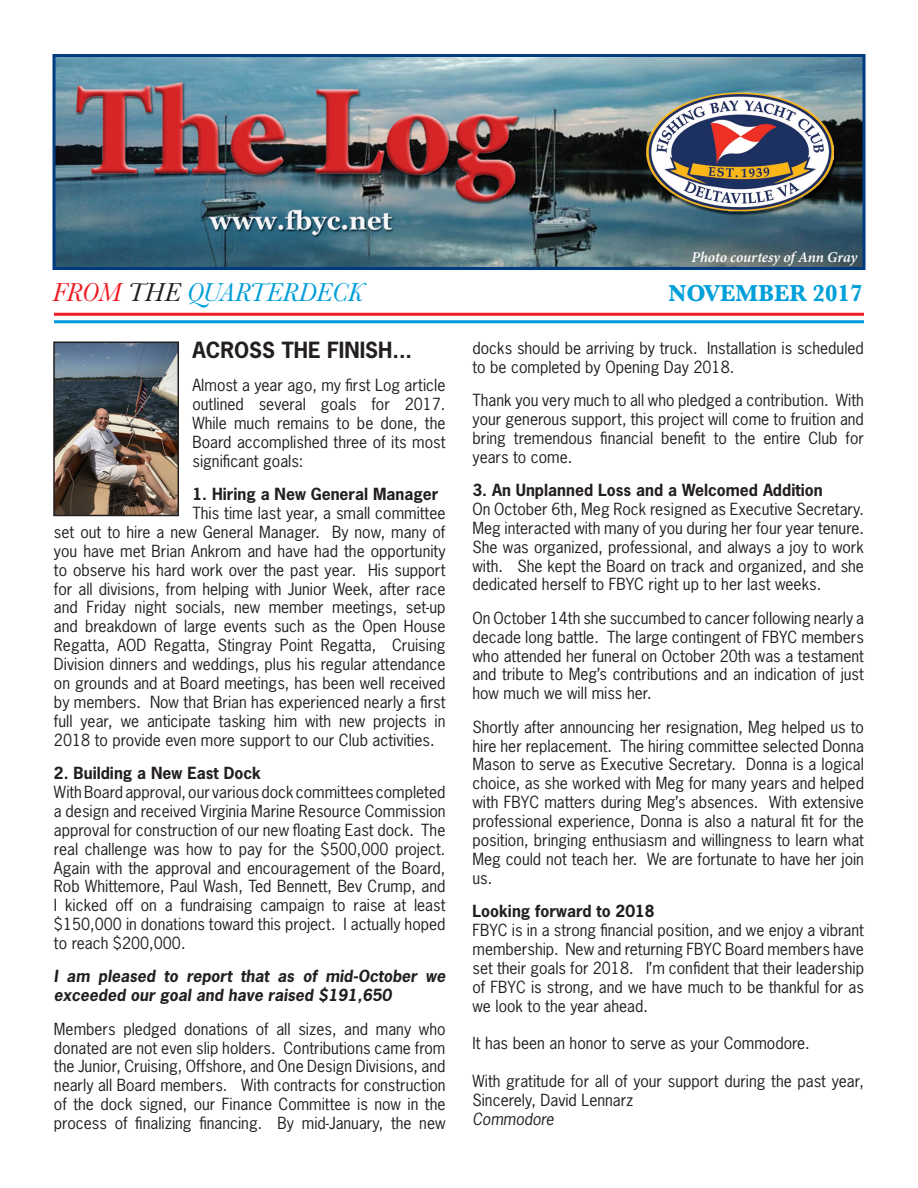
<style>
.page{position:relative;width:918px;height:1188px;background:#fff}
.page>*{position:absolute;margin:0;border:0;box-sizing:border-box;transform-origin:0 0}
.t1{font:italic 27px "Baskerville";color:#009fd9;scale:.96 1}
.t2{font:700 24px "Baskerville";color:#009fd9;scale:.96 1}
.t3{font:700 21px "News Gothic Std";color:#231f20}
.t4{font:15.75px/18.9px "News Gothic Std";color:#231f20;text-align:justify}
.t5{font:700 15.75px "News Gothic Std";color:#231f20}
.t6{font:italic 700 15.75px/18.9px "News Gothic Std";color:#231f20}
.t7{font:italic 15.75px "News Gothic Std";color:#231f20}
.t8{font:italic 600 15px "Minion Pro";letter-spacing:-.01em;color:#fff}
.s1{color:#ee1d23}
.s2{color:#231f20}
</style>
<div class="page">
<img style="left:56px;top:58px;width:806px;height:208px">
<div style="left:52px;top:54px;width:814px;height:216px;border:3px solid #003b81"></div>
<hr style="left:54px;top:320px;width:810px;height:3px;background:#009bde">
<hr style="left:54px;top:313px;width:810px;height:3px;background:#ee1d23">
<img style="left:56px;top:345px;width:120px;height:168px">
<div style="left:53px;top:342px;width:126px;height:174px;border:2px solid #231f20"></div>
<p class="t8" style="left:691px;top:247px;width:167px">Photo courtesy of Ann Gray</p>
<h1 class="t1" style="left:52px;top:274px;width:325px"><span class="s1">FROM</span> <span class="s2">THE</span> QUARTERDECK</h1>
<h2 class="t2" style="left:668px;top:276px;width:204px">NOVEMBER 2017</h2>
<h3 class="t3" style="left:193px;top:336px;width:221px">ACROSS THE FINISH...</h3>
<p class="t4" style="left:193px;top:376px;width:255px">Almost a year ago, my first Log article outlined several goals for 2017.<br>While much remains to be done, the Board accomplished three of its most significant goals:</p>
<p class="t5" style="left:193px;top:484px;width:247px">1. Hiring a New General Manager</p>
<p class="t4" style="left:54px;top:503px;width:393px;text-indent:139px">This time last year, a small committee set out to hire a new General Manager. By now, many of you have met Brian Ankrom and have had the opportunity to observe his hard work over the past year. His support for all divisions, from helping with Junior Week, after race and Friday night socials, new member meetings, set-up and breakdown of large events such as the Open House Regatta, AOD Regatta, Stingray Point Regatta, Cruising Division dinners and weddings, plus his regular attendance on grounds and at Board meetings, has been well received by members. Now that Brian has experienced nearly a first full year, we anticipate tasking him with new projects in 2018 to provide even more support to our Club activities.</p>
<p class="t5" style="left:54px;top:763px;width:208px">2. Building a New East Dock</p>
<p class="t4" style="left:54px;top:782px;width:393px">With Board approval, our various dock committees completed a design and received Virginia Marine Resource Commission approval for construction of our new floating East dock. The real challenge was how to pay for the $500,000 project.<br>Again with the approval and encouragement of the Board, Rob Whittemore, Paul Wash, Ted Bennett, Bev Crump, and I kicked off on a fundraising campaign to raise at least $150,000 in donations toward this project. I actually hoped to reach $200,000.</p>
<p class="t6" style="left:54px;top:967px;width:393px">I am pleased to report that as of mid-October we exceeded our goal and have raised $191,650</p>
<p class="t4" style="left:54px;top:1019px;width:393px">Members pledged donations of all sizes, and many who donated are not even slip holders. Contributions came from the Junior, Cruising, Offshore, and One Design Divisions, and nearly all Board members. With contracts for construction of the dock signed, our Finance Committee is now in the process of finalizing financing. By mid-January, the new</p>
<p class="t4" style="left:472px;top:338px;width:393px">docks should be arriving by truck. Installation is scheduled to be completed by Opening Day 2018.</p>
<p class="t4" style="left:472px;top:390px;width:393px">Thank you very much to all who pledged a contribution. With your generous support, this project will come to fruition and bring tremendous financial benefit to the entire Club for years to come.</p>
<p class="t5" style="left:472px;top:480px;width:352px">3. An Unplanned Loss and a Welcomed Addition</p>
<p class="t4" style="left:472px;top:499px;width:393px">On October 6th, Meg Rock resigned as Executive Secretary.<br>Meg interacted with many of you during her four year tenure.<br>She was organized, professional, and always a joy to work with. She kept the Board on track and organized, and she dedicated herself to FBYC right up to her last weeks.</p>
<p class="t4" style="left:472px;top:608px;width:393px">On October 14th she succumbed to cancer following nearly a decade long battle. The large contingent of FBYC members who attended her funeral on October 20th was a testament and tribute to Meg’s contributions and an indication of just how much we will miss her.</p>
<p class="t4" style="left:472px;top:717px;width:393px">Shortly after announcing her resignation, Meg helped us to hire her replacement. The hiring committee selected Donna Mason to serve as Executive Secretary. Donna is a logical choice, as she worked with Meg for many years and helped with FBYC matters during Meg’s absences. With extensive professional experience, Donna is also a natural fit for the position, bringing enthusiasm and willingness to learn what Meg could not teach her. We are fortunate to have her join us.</p>
<p class="t5" style="left:472px;top:901px;width:184px">Looking forward to 2018</p>
<p class="t4" style="left:472px;top:921px;width:393px">FBYC is in a strong financial position, and we enjoy a vibrant membership. New and returning FBYC Board members have set their goals for 2018. I’m confident that their leadership of FBYC is strong, and we have much to be thankful for as we look to the year ahead.</p>
<p class="t4" style="left:472px;top:1034px;width:339px">It has been an honor to serve as your Commodore.</p>
<p class="t4" style="left:472px;top:1072px;width:393px">With gratitude for all of your support during the past year,<br>Sincerely, David Lennarz</p>
<p class="t7" style="left:472px;top:1109px;width:83px">Commodore</p>
</div>
